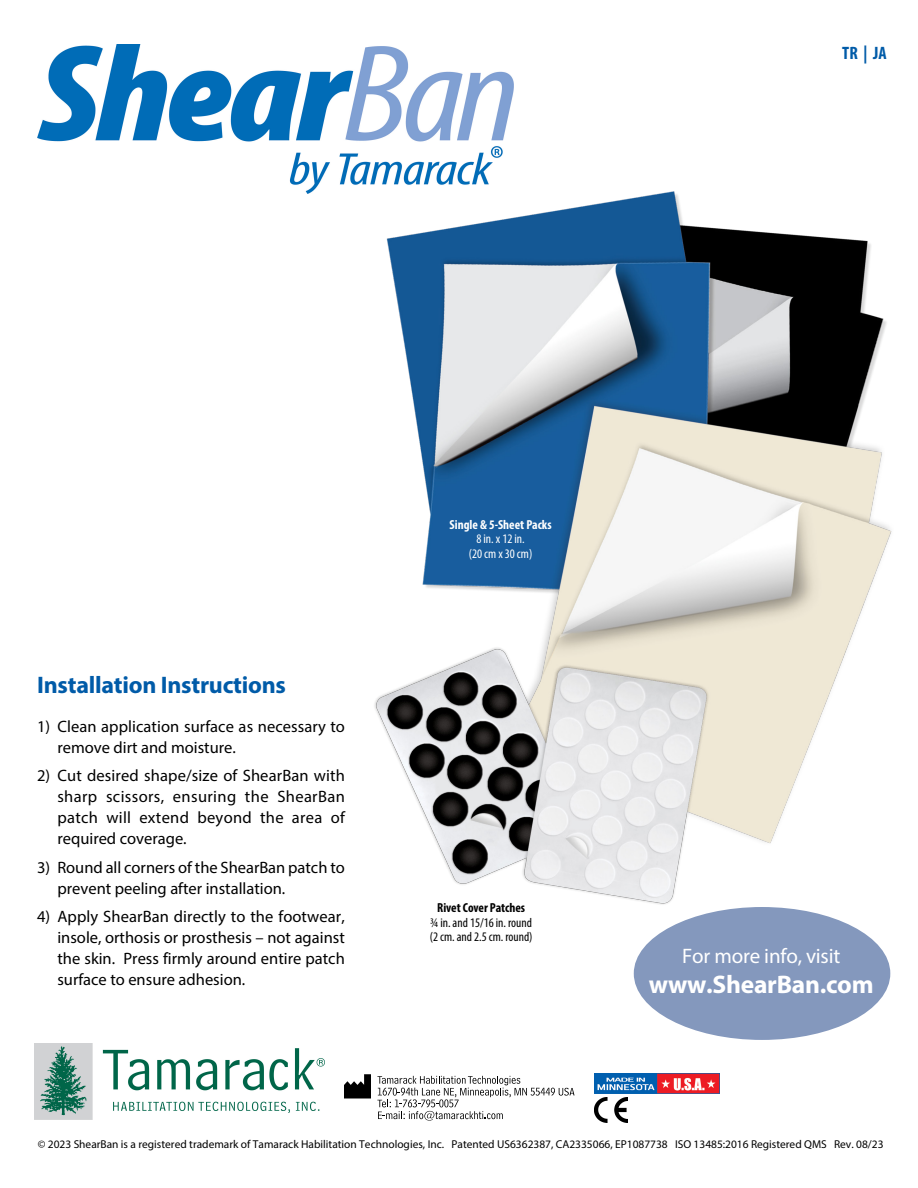
<style>
.page{position:relative;width:918px;height:1188px;background:#fff}
.page>*{position:absolute;margin:0;border:0;box-sizing:border-box;transform-origin:0 0}
.t1{font:700 25.5px "Myriad Pro";letter-spacing:-.01em;color:#fff}
.t2{font:700 24px "Myriad Pro";letter-spacing:-.01em;color:#005ba8}
.t3{font:21px "Myriad Pro";letter-spacing:-.01em;color:#fff}
.t4{font:700 condensed 18px "Myriad Pro";color:#005ba8}
.t5{font:16.5px/21px "Myriad Pro";color:#000}
.t6{font:condensed 13.05px "Myriad Pro";color:#000}
.t7{font:condensed 13.05px "Myriad Pro";color:#fff}
.t8{font:700 condensed 13.05px "Myriad Pro";color:#fff}
.t9{font:700 condensed 13.05px "Myriad Pro";letter-spacing:-.005em;color:#000}
.t10{font:11.4px "Myriad Pro";color:#000}
</style>
<div class="page">
<div style="left:634px;top:907px;width:256px;height:133px;background:#8498bd;border-radius:50%"></div>
<img style="left:38px;top:45px;width:475px;height:149px">
<img style="left:35px;top:1044px;width:289px;height:76px">
<img style="left:595px;top:1074px;width:125px;height:19px">
<img style="left:368px;top:190px;width:524px;height:757px">
<svg style="left:377px;top:1076px;width:198px;height:45px"></svg>
<img style="left:344px;top:1074px;width:26px;height:25px">
<img style="left:595px;top:1097px;width:32px;height:26px">
<p class="t4" style="left:842px;top:42px;width:46px">TR | JA</p>
<p class="t2" style="left:37px;top:669px;width:250px">Installation Instructions</p>
<p class="t5" style="left:57px;top:716px;width:289px;text-indent:-20px">1) Clean application surface as necessary to remove dirt and moisture.</p>
<p class="t5" style="left:57px;top:765px;width:289px;text-align:justify;text-indent:-20px">2) Cut desired shape/size of ShearBan with sharp scissors, ensuring the ShearBan patch will extend beyond the area of required coverage.</p>
<p class="t5" style="left:57px;top:857px;width:289px;text-indent:-20px">3) Round all corners of the ShearBan patch to prevent peeling after installation.</p>
<p class="t5" style="left:57px;top:906px;width:289px;text-align:justify;text-indent:-20px">4) Apply ShearBan directly to the footwear, insole, orthosis or prosthesis – not against the skin. Press firmly around entire patch surface to ensure adhesion.</p>
<p class="t8" style="left:450px;top:516px;width:104px">Single &amp; 5-Sheet Packs</p>
<p class="t7" style="left:476px;top:531px;width:50px">8 in. x 12 in.</p>
<p class="t7" style="left:469px;top:546px;width:65px">(20 cm x 30 cm)</p>
<p class="t9" style="left:437px;top:900px;width:89px">Rivet Cover Patches</p>
<p class="t6" style="left:430px;top:915px;width:103px">¾ in. and 15/16 in. round</p>
<p class="t6" style="left:430px;top:929px;width:104px">(2 cm. and 2.5 cm. round)</p>
<p class="t3" style="left:682px;top:943px;width:160px">For more info, visit</p>
<p class="t1" style="left:649px;top:968px;width:226px">www.ShearBan.com</p>
<p class="t10" style="left:38px;top:1138px;width:847px">© 2023 ShearBan is a registered trademark of Tamarack Habilitation Technologies, Inc. Patented US6362387, CA2335066, EP1087738 ISO 13485:2016 Registered QMS Rev. 08/23</p>
</div>
